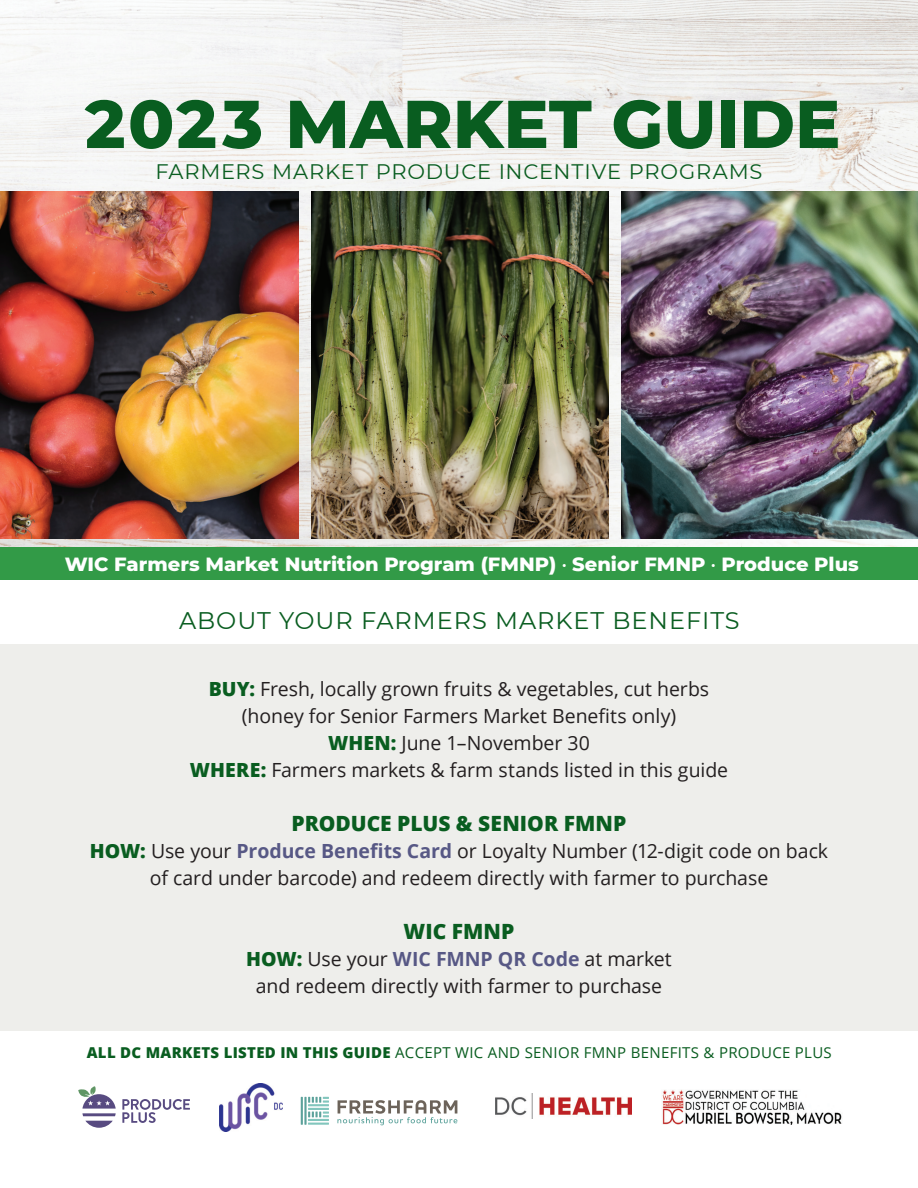
<style>
.page{position:relative;width:918px;height:1188px;background:#fff}
.page>*{position:absolute;margin:0;border:0;box-sizing:border-box;transform-origin:0 0}
.t1{font:800 67.5px "Montserrat";color:#095d20}
.t2{font:24px "Montserrat";letter-spacing:.04em;color:#095d20}
.t3{font:21px "Montserrat";letter-spacing:.04em;color:#095d20}
.t4{font:800 21px "Open Sans";color:#095d20}
.t5{font:19.5px/27px "Open Sans";letter-spacing:-.005em;color:#231f20;text-align:center}
.t6{font:800 19.5px "Montserrat";color:#fff}
.t7{font:15px "Open Sans";letter-spacing:.02em;color:#095d20}
.s1{font-weight:400}
.s2{font-weight:800;color:#095d20}
.s3{font-weight:700;color:#575885}
.s4{font-weight:800}
</style>
<div class="page">
<div style="left:0;top:644px;width:918px;height:387px;background:#eeeeeb"></div>
<img style="left:0;top:0;width:918px;height:548px">
<img style="left:496px;top:1094px;width:135px;height:24px">
<hr style="left:308px;top:1123px;width:21px;height:2px;background:#82c6bd">
<hr style="left:308px;top:1119px;width:21px;height:2px;background:#82c6bd">
<hr style="left:308px;top:1108px;width:21px;height:2px;background:#82c6bd">
<hr style="left:308px;top:1104px;width:21px;height:2px;background:#82c6bd">
<svg style="left:308px;top:1112px;width:21px;height:5px"></svg>
<hr style="left:301px;top:1097px;width:2px;height:28px;background:#5ca29b">
<hr style="left:304px;top:1097px;width:3px;height:28px;background:#5ca29b">
<svg style="left:308px;top:1097px;width:21px;height:6px"></svg>
<svg style="left:337px;top:1100px;width:120px;height:25px"></svg>
<img style="left:219px;top:1084px;width:63px;height:47px">
<svg style="left:122px;top:1099px;width:68px;height:24px"></svg>
<svg style="left:78px;top:1086px;width:38px;height:42px"></svg>
<img style="left:0;top:191px;width:298px;height:348px">
<img style="left:312px;top:191px;width:297px;height:348px">
<img style="left:621px;top:191px;width:297px;height:348px">
<div style="left:0;top:548px;width:918px;height:32px;background:#329a47"></div>
<img style="left:662px;top:1090px;width:180px;height:35px">
<h1 class="t1" style="left:85px;top:75px;width:757px">2023 MARKET GUIDE</h1>
<p class="t3" style="left:155px;top:157px;width:609px">FARMERS MARKET PRODUCE INCENTIVE PROGRAMS</p>
<p class="t6" style="left:65px;top:550px;width:796px">WIC Farmers Market Nutrition Program (FMNP) <span class="s1">•</span> Senior FMNP <span class="s1">•</span> Produce Plus</p>
<p class="t2" style="left:179px;top:604px;width:562px">ABOUT YOUR FARMERS MARKET BENEFITS</p>
<p class="t5" style="left:190px;top:675px;width:540px"><span class="s2">BUY:</span> Fresh, locally grown fruits &amp; vegetables, cut herbs (honey for Senior Farmers Market Benefits only)<br><span class="s2">WHEN:</span> June 1–November 30<br><span class="s2">WHERE:</span> Farmers markets &amp; farm stands listed in this guide</p>
<p class="t4" style="left:292px;top:807px;width:336px">PRODUCE PLUS &amp; SENIOR FMNP</p>
<p class="t5" style="left:90px;top:837px;width:740px"><span class="s2">HOW:</span> Use your <span class="s3">Produce Benefits Card</span> or Loyalty Number (12-digit code on back of card under barcode) and redeem directly with farmer to purchase</p>
<p class="t4" style="left:404px;top:915px;width:112px">WIC FMNP</p>
<p class="t5" style="left:246px;top:945px;width:427px"><span class="s2">HOW:</span> Use your <span class="s3">WIC FMNP QR Code</span> at market and redeem directly with farmer to purchase</p>
<p class="t7" style="left:87px;top:1042px;width:747px"><span class="s4">ALL DC MARKETS LISTED IN THIS GUIDE</span> ACCEPT WIC AND SENIOR FMNP BENEFITS &amp; PRODUCE PLUS</p>
</div>
